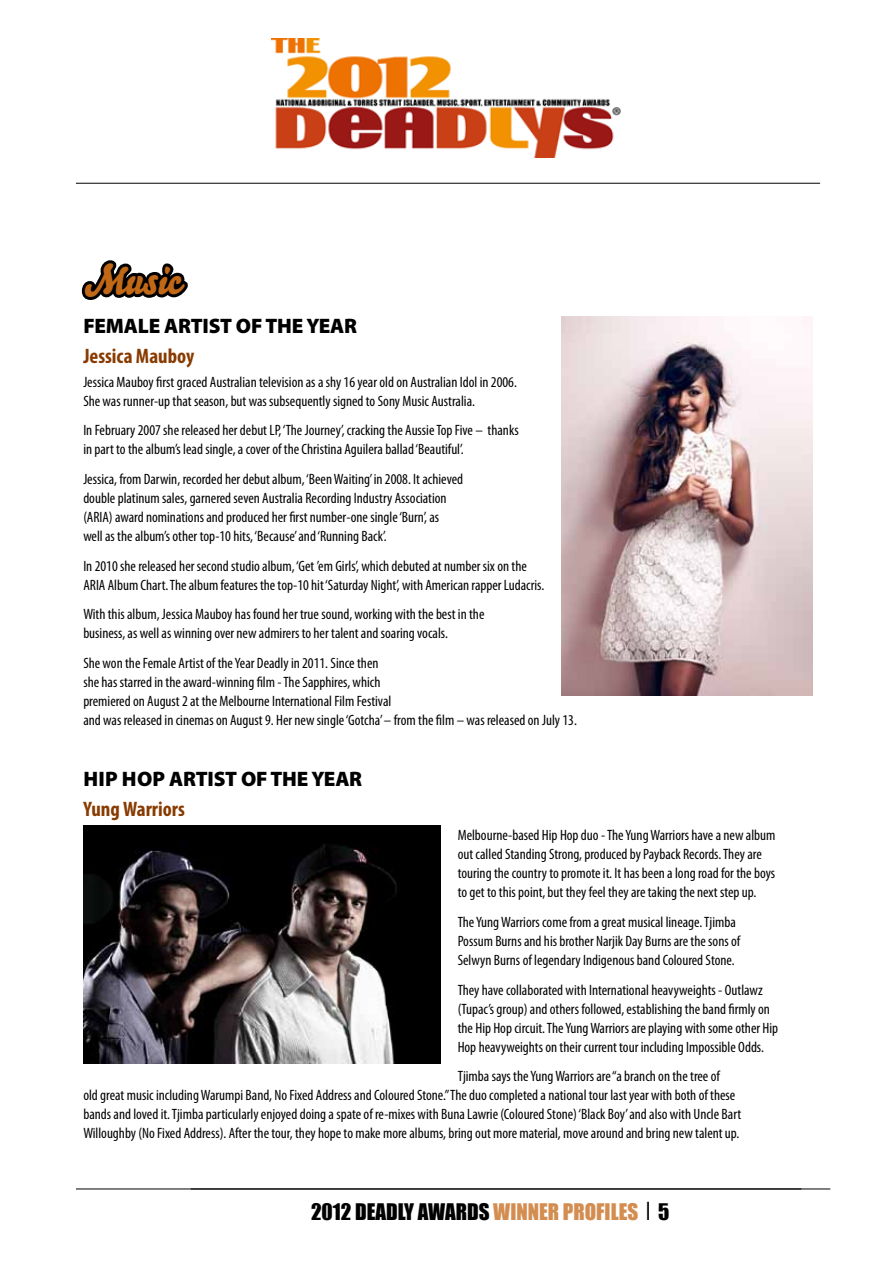
<style>
.page{position:relative;width:893px;height:1263px;background:#fff}
.page>*{position:absolute;margin:0;border:0;box-sizing:border-box;transform-origin:0 0}
.t1{font:39px "Bello Pro";color:#c06816}
.t2{font:900 21px "Myriad Pro";letter-spacing:-.01em;color:#000}
.t3{font:700 condensed 21px "Myriad Pro";color:#883b00}
.t4{font:21px "Impact";color:#000}
.t5{font:21px "Impact";color:#d38d50}
.t6{font:condensed 15px/19px "Myriad Pro";color:#000}
.s1{font-family:"Myriad Pro";font-size:27px;color:#000}
.s2{color:#000}
</style>
<div class="page">
<img style="left:272px;top:38px;width:349px;height:120px">
<hr style="left:76px;top:183px;width:744px;height:1px;background:#000">
<hr style="left:76px;top:1188px;width:754px;height:1px;background:#000">
<svg style="left:81px;top:260px;width:107px;height:40px"></svg>
<img style="left:561px;top:317px;width:252px;height:378px">
<img style="left:83px;top:826px;width:358px;height:238px">
<h1 class="t1" style="left:85px;top:253px;width:97px">Music</h1>
<h2 class="t2" style="left:83px;top:311px;width:275px">FEMALE ARTIST OF THE YEAR</h2>
<h2 class="t3" style="left:83px;top:343px;width:112px">Jessica Mauboy</h2>
<p class="t6" style="left:83px;top:372px;width:435px">Jessica Mauboy first graced Australian television as a shy 16 year old on Australian Idol in 2006.<br>She was runner-up that season, but was subsequently signed to Sony Music Australia.</p>
<p class="t6" style="left:83px;top:421px;width:437px">In February 2007 she released her debut LP, ‘The Journey’, cracking the Aussie Top Five – thanks in part to the album’s lead single, a cover of the Christina Aguilera ballad ‘Beautiful’.</p>
<p class="t6" style="left:83px;top:469px;width:381px">Jessica, from Darwin, recorded her debut album, ‘Been Waiting’ in 2008. It achieved double platinum sales, garnered seven Australia Recording Industry Association (ARIA) award nominations and produced her first number-one single ‘Burn’, as<br>well as the album’s other top-10 hits, ‘Because’ and ‘Running Back’.</p>
<p class="t6" style="left:83px;top:556px;width:462px">In 2010 she released her second studio album, ‘Get ’em Girls’, which debuted at number six on the<br>ARIA Album Chart. The album features the top-10 hit ‘Saturday Night’, with American rapper Ludacris.</p>
<p class="t6" style="left:83px;top:604px;width:403px">With this album, Jessica Mauboy has found her true sound, working with the best in the business, as well as winning over new admirers to her talent and soaring vocals.</p>
<p class="t6" style="left:83px;top:653px;width:495px">She won the Female Artist of the Year Deadly in 2011. Since then<br>she has starred in the award-winning film - The Sapphires, which<br>premiered on August 2 at the Melbourne International Film Festival<br>and was released in cinemas on August 9. Her new single ‘Gotcha’ – from the film – was released on July 13.</p>
<h2 class="t2" style="left:84px;top:765px;width:280px">Hip Hop ARTIST OF THE YEAR</h2>
<h2 class="t3" style="left:83px;top:796px;width:103px">Yung Warriors</h2>
<p class="t6" style="left:458px;top:826px;width:319px">Melbourne-based Hip Hop duo - The Yung Warriors have a new album out called Standing Strong, produced by Payback Records. They are touring the country to promote it. It has been a long road for the boys to get to this point, but they feel they are taking the next step up.</p>
<p class="t6" style="left:458px;top:912px;width:284px">The Yung Warriors come from a great musical lineage. Tjimba<br>Possum Burns and his brother Narjik Day Burns are the sons of<br>Selwyn Burns of legendary Indigenous band Coloured Stone.</p>
<p class="t6" style="left:458px;top:980px;width:322px">They have collaborated with International heavyweights - Outlawz (Tupac’s group) and others followed, establishing the band firmly on the Hip Hop circuit. The Yung Warriors are playing with some other Hip Hop heavyweights on their current tour including Impossible Odds.</p>
<p class="t6" style="left:83px;top:1066px;width:659px;text-indent:374px">Tjimba says the Yung Warriors are “a branch on the tree of<br>old great music including Warumpi Band, No Fixed Address and Coloured Stone.” The duo completed a national tour last year with both of these bands and loved it. Tjimba particularly enjoyed doing a spate of re-mixes with Buna Lawrie (Coloured Stone) ‘Black Boy’ and also with Uncle Bart Willoughby (No Fixed Address). After the tour, they hope to make more albums, bring out more material, move around and bring new talent up.</p>
<h2 class="t4" style="left:311px;top:1195px;width:67px">2012 DEADLY</h2>
<h2 class="t4" style="left:418px;top:1195px;width:24px">AWARDS</h2>
<h2 class="t5" style="left:493px;top:1195px;width:178px">WINNER PROFILES <span class="s1">I</span> <span class="s2">5</span></h2>
</div>
